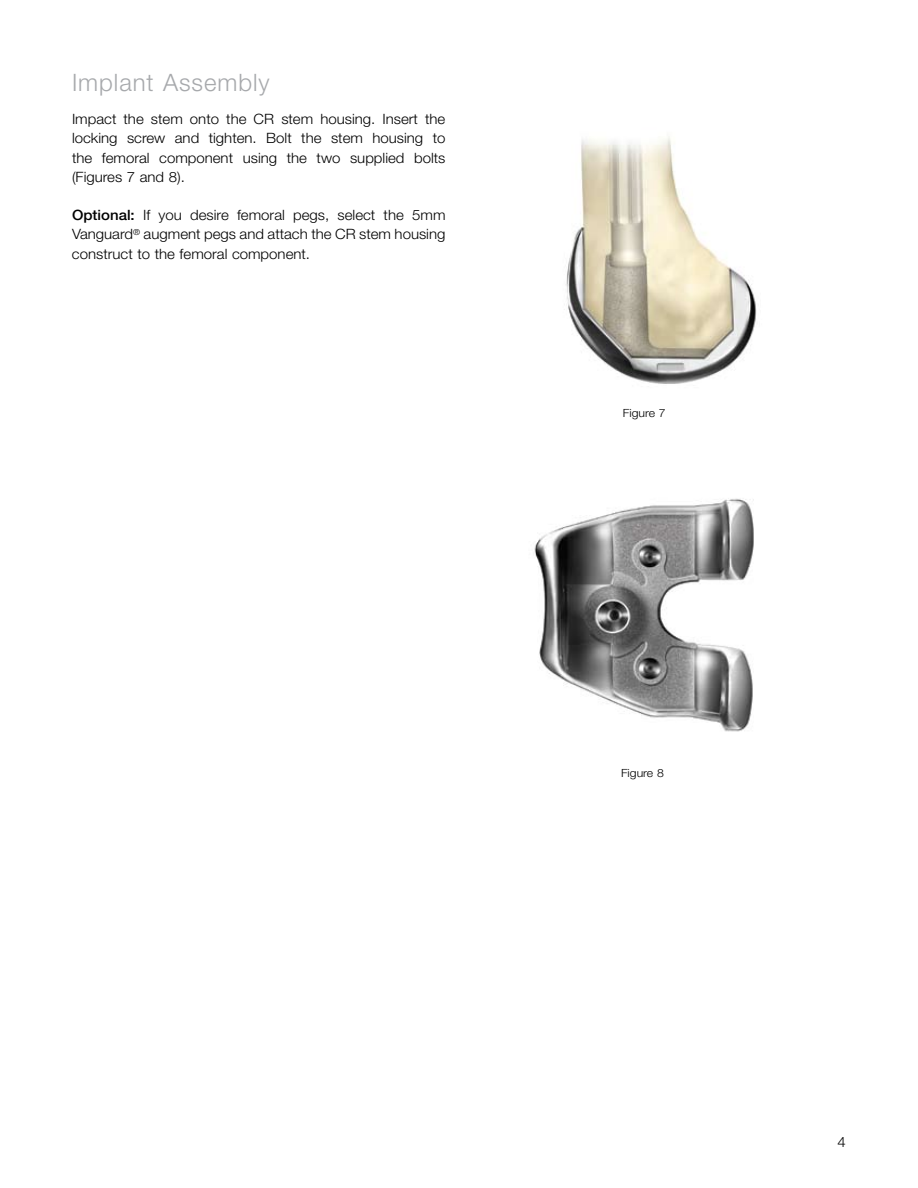
<style>
.page{position:relative;width:918px;height:1188px;background:#fff}
.page>*{position:absolute;margin:0;border:0;box-sizing:border-box;transform-origin:0 0}
.t1{font:300 24px "Helvetica Neue";letter-spacing:.04em;color:#a7a9ac}
.t2{font:300 14.25px/19.5px "Helvetica Neue";color:#000;text-align:justify;scale:1.05 1}
.t3{font:300 11.25px "Helvetica Neue";color:#000;scale:1.09 1}
.s1{font-weight:500}
</style>
<div class="page">
<img style="left:566px;top:136px;width:191px;height:248px">
<img style="left:534px;top:498px;width:220px;height:234px">
<h1 class="t1" style="left:72px;top:68px;width:199px">Implant Assembly</h1>
<p class="t2" style="left:72px;top:109px;width:357px">Impact the stem onto the CR stem housing. Insert the locking screw and tighten. Bolt the stem housing to the femoral component using the two supplied bolts (Figures 7 and 8).</p>
<p class="t2" style="left:72px;top:205px;width:357px"><span class="s1">Optional:</span> If you desire femoral pegs, select the 5mm Vanguard<sup>®</sup> augment pegs and attach the CR stem housing construct to the femoral component.</p>
<p class="t3" style="left:623px;top:407px;width:41px">Figure 7</p>
<p class="t3" style="left:621px;top:766px;width:41px">Figure 8</p>
<p class="t2" style="left:838px;top:1132px;width:9px">4</p>
</div>
